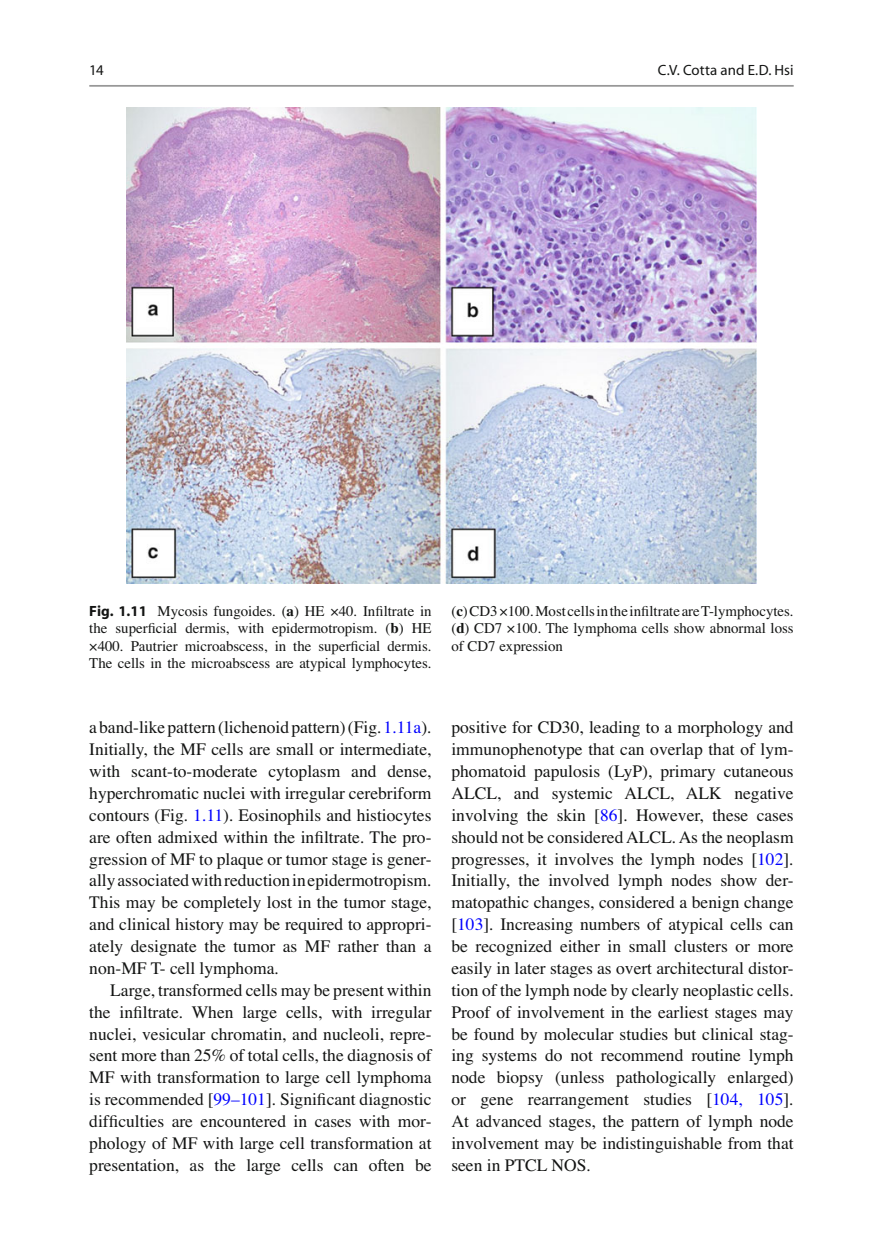
<style>
.page{position:relative;width:883px;height:1260px;background:#fff}
.page>*{position:absolute;margin:0;border:0;box-sizing:border-box;transform-origin:0 0}
.t1{font:17.5px/21.9px "Times";color:#131413;text-align:justify}
.t2{font:14.88px/17.5px "Times";color:#131413;text-align:justify}
.t3{font:14.88px "Myriad";color:#131413}
.s1{font-family:"Myriad";font-weight:700}
.s2{font-weight:700}
.s3{color:#00f}
</style>
<div class="page">
<hr style="left:89px;top:85px;width:705px;height:2px;background:#989898">
<img style="left:126px;top:107px;width:630px;height:477px">
<p class="t3" style="left:89px;top:64px;width:16px">14</p>
<p class="t3" style="left:658px;top:64px;width:137px">C.V. Cotta and E.D. Hsi</p>
<p class="t2" style="left:89px;top:603px;width:344px"><span class="s1">Fig. 1.11</span> Mycosis fungoides. ( <span class="s2">a</span> ) HE ×40. In fi ltrate in the super fi cial dermis, with epidermotropism. ( <span class="s2">b</span> ) HE ×400. Pautrier microabscess, in the super fi cial dermis.<br>The cells in the microabscess are atypical lymphocytes.</p>
<p class="t2" style="left:451px;top:603px;width:344px">( <span class="s2">c</span> ) CD3 ×100. Most cells in the in fi ltrate are T-lymphocytes. ( <span class="s2">d</span> ) CD7 ×100. The lymphoma cells show abnormal loss of CD7 expression</p>
<p class="t1" style="left:89px;top:718px;width:344px">a band-like pattern (lichenoid pattern) (Fig. <span class="s3">1.11a</span> ).<br>Initially, the MF cells are small or intermediate, with scant-to-moderate cytoplasm and dense, hyperchromatic nuclei with irregular cerebriform contours (Fig. <span class="s3">1.11</span> ). Eosinophils and histiocytes are often admixed within the in fi ltrate. The pro&shy;gression of MF to plaque or tumor stage is gener&shy;ally associated with reduction in epidermotropism.<br>This may be completely lost in the tumor stage, and clinical history may be required to appropri&shy;ately designate the tumor as MF rather than a non-MF T- cell lymphoma.</p>
<p class="t1" style="left:89px;top:981px;width:344px;text-indent:21px">Large, transformed cells may be present within the in fi ltrate. When large cells, with irregular nuclei, vesicular chromatin, and nucleoli, repre&shy;sent more than 25% of total cells, the diagnosis of MF with transformation to large cell lymphoma is recommended [ <span class="s3">99–101</span> ] . Signi fi cant diagnostic dif fi culties are encountered in cases with mor&shy;phology of MF with large cell transformation at presentation, as the large cells can often be</p>
<p class="t1" style="left:451px;top:718px;width:344px">positive for CD30, leading to a morphology and immunophenotype that can overlap that of lym&shy;phomatoid papulosis (LyP), primary cutaneous ALCL, and systemic ALCL, ALK negative involving the skin [ <span class="s3">86</span> ] . However, these cases should not be considered ALCL. As the neoplasm progresses, it involves the lymph nodes [ <span class="s3">102</span> ] .<br>Initially, the involved lymph nodes show der&shy;matopathic changes, considered a benign change [ <span class="s3">103</span> ] . Increasing numbers of atypical cells can be recognized either in small clusters or more easily in later stages as overt architectural distor&shy;tion of the lymph node by clearly neoplastic cells.<br>Proof of involvement in the earliest stages may be found by molecular studies but clinical stag&shy;ing systems do not recommend routine lymph node biopsy (unless pathologically enlarged) or gene rearrangement studies [ <span class="s3">104, 105</span> ] .<br>At advanced stages, the pattern of lymph node involvement may be indistinguishable from that seen in PTCL NOS.</p>
</div>
